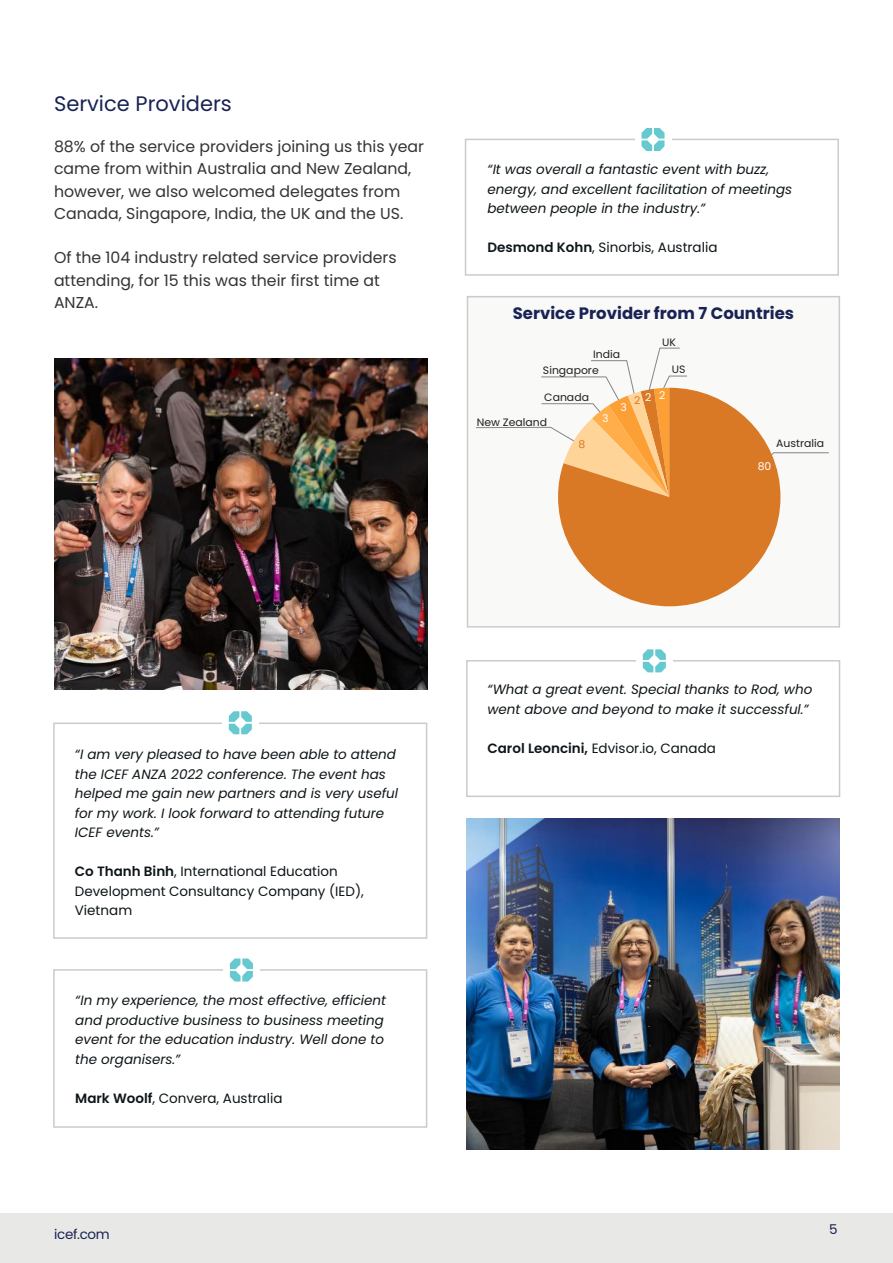
<style>
.page{position:relative;width:893px;height:1263px;background:#fff}
.page>*{position:absolute;margin:0;border:0;box-sizing:border-box;transform-origin:0 0}
.t1{font:21px "Poppins";color:#182353}
.t2{font:700 16.5px "Poppins";color:#182353}
.t3{font:15.75px/22.5px "Poppins";color:#333}
.t4{font:italic 13.5px/19.5px "Poppins";color:#0e1518}
.t5{font:13.5px/19.5px "Poppins";color:#0e1518}
.t6{font:13.5px "Poppins";letter-spacing:-.025em;color:#182353}
.t7{font:10.65px "Poppins";color:#241f1f}
.t8{font:10.65px "Poppins";color:#fff}
.t9{font:10.65px "Poppins";color:#da7925}
.s1{font-weight:600}
</style>
<div class="page">
<div style="left:0;top:1213px;width:893px;height:50px;background:#e8e8e7"></div>
<div style="left:465px;top:139px;width:374px;height:137px;border:2px solid #cbcacc"></div>
<div style="left:635px;top:135px;width:37px;height:13px;background:#fff"></div>
<svg style="left:641px;top:128px;width:24px;height:23px"></svg>
<img style="left:467px;top:818px;width:373px;height:332px">
<img style="left:54px;top:358px;width:373px;height:332px">
<div style="left:53px;top:722px;width:374px;height:217px;border:2px solid #cbcacc"></div>
<div style="left:222px;top:718px;width:37px;height:13px;background:#fff"></div>
<svg style="left:229px;top:711px;width:23px;height:23px"></svg>
<div style="left:53px;top:969px;width:374px;height:159px;border:2px solid #cbcacc"></div>
<div style="left:223px;top:966px;width:37px;height:12px;background:#fff"></div>
<svg style="left:230px;top:958px;width:23px;height:23px"></svg>
<div style="left:467px;top:296px;width:373px;height:332px;background:#f9f9f8;border:2px solid #cbcacc"></div>
<svg style="left:780px;top:452px;width:49px;height:2px"></svg>
<svg style="left:475px;top:347px;width:212px;height:85px"></svg>
<svg style="left:558px;top:388px;width:222px;height:218px;fill:#da7925"></svg>
<div style="left:466px;top:660px;width:374px;height:137px;border:2px solid #cbcacc"></div>
<div style="left:636px;top:657px;width:37px;height:12px;background:#fff"></div>
<svg style="left:643px;top:649px;width:23px;height:23px"></svg>
<h1 class="t1" style="left:54px;top:92px;width:179px">Service Providers</h1>
<p class="t3" style="left:54px;top:135px;width:371px">88% of the service providers joining us this year came from within Australia and New Zealand, however, we also welcomed delegates from Canada, Singapore, India, the UK and the US.</p>
<p class="t3" style="left:54px;top:247px;width:344px">Of the 104 industry related service providers attending, for 15 this was their first time at<br>ANZA.</p>
<p class="t4" style="left:487px;top:160px;width:306px">“It was overall a fantastic event with buzz, energy, and excellent facilitation of meetings between people in the industry.”</p>
<p class="t5" style="left:487px;top:238px;width:232px"><span class="s1">Desmond Kohn</span>, Sinorbis, Australia</p>
<p class="t2" style="left:513px;top:304px;width:283px">Service Provider from 7 Countries</p>
<p class="t7" style="left:593px;top:348px;width:28px">India</p>
<p class="t7" style="left:543px;top:364px;width:57px">Singapore</p>
<p class="t7" style="left:544px;top:391px;width:46px">Canada</p>
<p class="t7" style="left:477px;top:416px;width:72px">New Zealand</p>
<p class="t9" style="left:579px;top:439px;width:8px">8</p>
<p class="t8" style="left:602px;top:412px;width:8px">3</p>
<p class="t8" style="left:620px;top:401px;width:8px">3</p>
<p class="t7" style="left:662px;top:336px;width:15px">UK</p>
<p class="t7" style="left:672px;top:363px;width:15px">US</p>
<p class="t8" style="left:645px;top:390px;width:21px">2 2</p>
<p class="t9" style="left:634px;top:394px;width:8px">2</p>
<p class="t7" style="left:776px;top:437px;width:49px">Australia</p>
<p class="t8" style="left:758px;top:460px;width:15px">80</p>
<p class="t4" style="left:75px;top:745px;width:325px">“I am very pleased to have been able to attend the ICEF ANZA 2022 conference. The event has helped me gain new partners and is very useful for my work. I look forward to attending future ICEF events.”</p>
<p class="t5" style="left:75px;top:862px;width:290px"><span class="s1">Co Thanh Binh</span>, International Education<br>Development Consultancy Company (IED),<br>Vietnam</p>
<p class="t4" style="left:75px;top:991px;width:312px">“In my experience, the most effective, efficient and productive business to business meeting event for the education industry. Well done to the organisers.”</p>
<p class="t5" style="left:75px;top:1088px;width:209px"><span class="s1">Mark Woolf</span>, Convera, Australia</p>
<p class="t4" style="left:487px;top:680px;width:326px">“What a great event. Special thanks to Rod, who went above and beyond to make it successful.”</p>
<p class="t5" style="left:487px;top:738px;width:230px"><span class="s1">Carol Leoncini,</span> Edvisor.io, Canada</p>
<p class="t6" style="left:54px;top:1226px;width:57px">icef.com</p>
<p class="t6" style="left:829px;top:1221px;width:10px">5</p>
</div>
